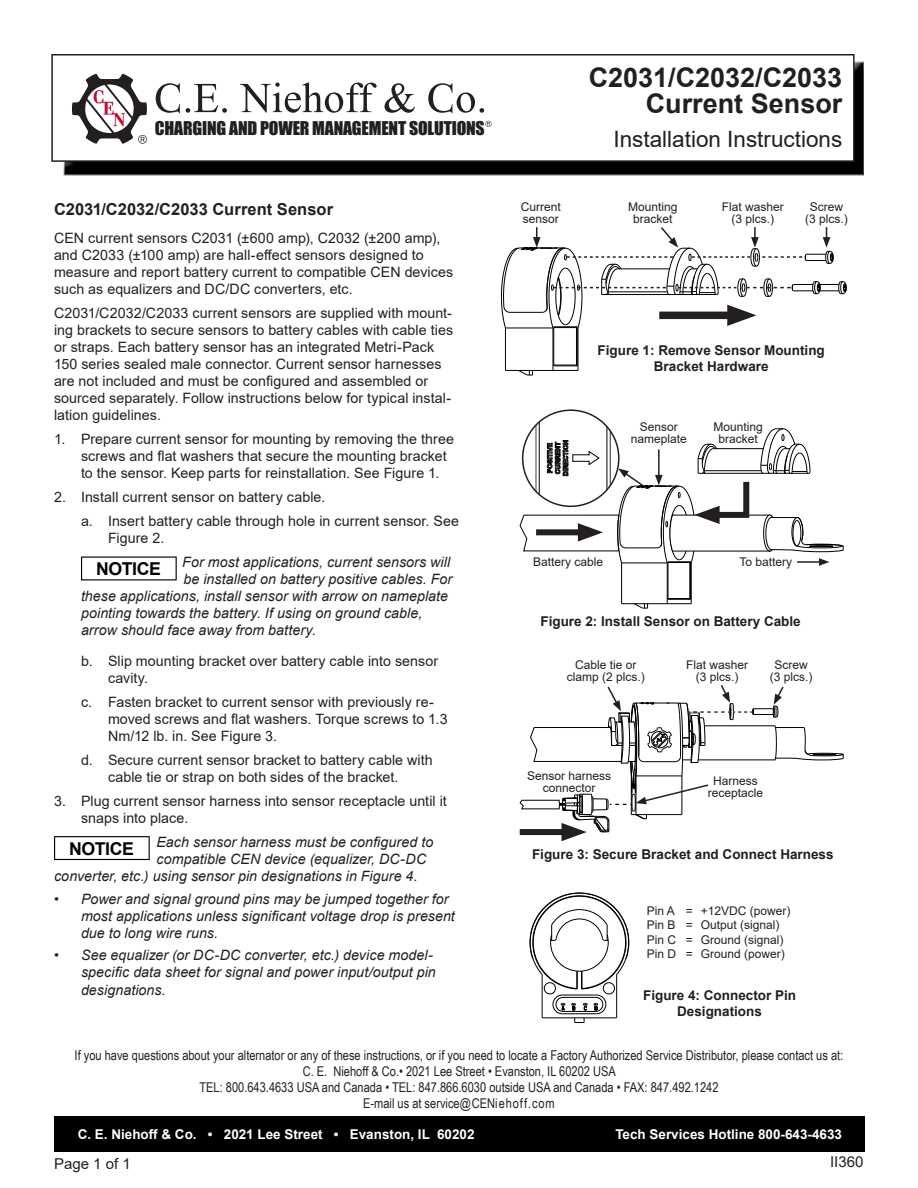
<style>
.page{position:relative;width:918px;height:1188px;background:#fff}
.page>*{position:absolute;margin:0;border:0;box-sizing:border-box;transform-origin:0 0}
.t1{font:700 27px "Arial";color:#231f20}
.t2{font:22.5px "Arial";color:#231f20}
.t3{font:700 17.7px "Arial";letter-spacing:-.025em;color:#000}
.t4{font:17.55px "Impact";letter-spacing:-.01em;color:#231f20}
.Section_Header{font:700 16.5px "Arial";color:#231f20}
.Document_number{font:15px "Arial";color:#231f20}
.Intro_Paragraph{font:14.25px/17.1px "Arial";letter-spacing:.005em;color:#231f20}
.Notice_Text_Wrapped{font:italic 14.25px/17.1px "Arial";letter-spacing:.005em;color:#231f20}
.t5{font:13.5px/16.2px "Arial Narrow";color:#231f20;text-align:center}
.Figure_Text{font:700 13.5px/16.2px "Arial";color:#231f20;text-align:center}
.t6{font:700 13.5px "Arial";color:#fff}
.Callout_text{font:12px/12px "Arial";color:#231f20;text-align:center}
</style>
<div class="page">
<div style="left:61px;top:62px;width:804px;height:115px;background:#231f20;opacity:.75"></div>
<div style="left:52px;top:55px;width:802px;height:106px;background:#fff"></div>
<div style="left:51px;top:54px;width:804px;height:108px;border:2px solid #231f20"></div>
<svg style="left:72px;top:74px;width:75px;height:70px"></svg>
<svg style="left:156px;top:83px;width:24px;height:30px"></svg>
<svg style="left:186px;top:84px;width:41px;height:29px"></svg>
<svg style="left:240px;top:83px;width:137px;height:30px"></svg>
<svg style="left:385px;top:83px;width:30px;height:30px"></svg>
<svg style="left:428px;top:83px;width:56px;height:30px"></svg>
<svg style="left:485px;top:121px;width:7px;height:6px"></svg>
<div style="left:54px;top:1116px;width:811px;height:36px;background:#000"></div>
<svg style="left:54px;top:836px;width:96px;height:24px"></svg>
<svg style="left:81px;top:557px;width:96px;height:23px"></svg>
<hr style="left:505px;top:370px;width:73px;height:1px;background:#000">
<hr style="left:578px;top:328px;width:1px;height:42px;background:#000">
<hr style="left:577px;top:327px;width:1px;height:39px;background:#000">
<hr style="left:576px;top:328px;width:1px;height:37px;background:#000">
<hr style="left:553px;top:328px;width:1px;height:42px;background:#000">
<svg style="left:518px;top:370px;width:15px;height:6px"></svg>
<hr style="left:505px;top:328px;width:1px;height:42px;background:#000">
<svg style="left:554px;top:364px;width:24px;height:3px"></svg>
<svg style="left:501px;top:227px;width:346px;height:125px"></svg>
<svg style="left:530px;top:893px;width:99px;height:130px"></svg>
<svg style="left:520px;top:685px;width:324px;height:156px"></svg>
<hr style="left:535px;top:410px;width:1px;height:96px;background:#000">
<hr style="left:539px;top:410px;width:1px;height:96px;background:#000">
<hr style="left:606px;top:410px;width:1px;height:96px;background:#000">
<hr style="left:610px;top:410px;width:1px;height:96px;background:#000">
<hr style="left:622px;top:603px;width:69px;height:1px;background:#000">
<hr style="left:691px;top:563px;width:1px;height:41px;background:#000">
<hr style="left:690px;top:563px;width:1px;height:36px;background:#000">
<hr style="left:668px;top:562px;width:1px;height:37px;background:#000">
<hr style="left:667px;top:563px;width:1px;height:41px;background:#000">
<svg style="left:633px;top:603px;width:15px;height:6px"></svg>
<hr style="left:621px;top:563px;width:1px;height:41px;background:#000">
<svg style="left:668px;top:598px;width:23px;height:2px"></svg>
<svg style="left:520px;top:428px;width:324px;height:144px"></svg>
<p class="t4" style="left:155px;top:115px;width:331px">CHARGING AND POWER MANAGEMENT SOLUTIONS</p>
<p class="Section_Header" style="left:54px;top:197px;width:281px">C2031/C2032/C2033 Current Sensor</p>
<p class="Intro_Paragraph" style="left:54px;top:229px;width:401px">CEN current sensors C2031 (±600 amp), C2032 (±200 amp), and C2033 (±100 amp) are hall-effect sensors designed to measure and report battery current to compatible CEN devices such as equalizers and DC/DC converters, etc.</p>
<p class="Intro_Paragraph" style="left:54px;top:304px;width:401px">C2031/C2032/C2033 current sensors are supplied with mount&shy;ing brackets to secure sensors to battery cables with cable ties or straps. Each battery sensor has an integrated Metri-Pack 150 series sealed male connector. Current sensor harnesses are not included and must be configured and assembled or sourced separately. Follow instructions below for typical instal&shy;lation guidelines.</p>
<p class="Intro_Paragraph" style="left:81px;top:431px;width:374px;text-indent:-27px">1. Prepare current sensor for mounting by removing the three screws and flat washers that secure the mounting bracket to the sensor. Keep parts for reinstallation. See Figure 1.</p>
<p class="Intro_Paragraph" style="left:54px;top:489px;width:273px">2. Install current sensor on battery cable.</p>
<p class="Intro_Paragraph" style="left:108px;top:512px;width:353px;text-indent:-27px">a. Insert battery cable through hole in current sensor. See<br>Figure 2.</p>
<p class="Notice_Text_Wrapped" style="left:182px;top:554px;width:270px">For most applications, current sensors will</p>
<p class="Notice_Text_Wrapped" style="left:183px;top:571px;width:270px">be installed on battery positive cables. For</p>
<p class="Notice_Text_Wrapped" style="left:81px;top:588px;width:369px">these applications, install sensor with arrow on nameplate</p>
<p class="Notice_Text_Wrapped" style="left:81px;top:605px;width:343px">pointing towards the battery. If using on ground cable,</p>
<p class="Notice_Text_Wrapped" style="left:81px;top:622px;width:237px">arrow should face away from battery.</p>
<p class="Intro_Paragraph" style="left:108px;top:652px;width:332px;text-indent:-27px">b. Slip mounting bracket over battery cable into sensor cavity.</p>
<p class="Intro_Paragraph" style="left:108px;top:693px;width:341px;text-indent:-27px">c. Fasten bracket to current sensor with previously re&shy;moved screws and flat washers. Torque screws to 1.3<br>Nm/12 lb. in. See Figure 3.</p>
<p class="Intro_Paragraph" style="left:81px;top:751px;width:353px;text-align:center">d. Secure current sensor bracket to battery cable with cable tie or strap on both sides of the bracket.</p>
<p class="Intro_Paragraph" style="left:81px;top:792px;width:367px;text-indent:-27px">3. Plug current sensor harness into sensor receptacle until it snaps into place.</p>
<p class="t3" style="left:69px;top:837px;width:66px">NOTICE</p>
<p class="Notice_Text_Wrapped" style="left:156px;top:834px;width:278px">Each sensor harness must be configured to</p>
<p class="Notice_Text_Wrapped" style="left:156px;top:851px;width:271px">compatible CEN device (equalizer, DC-DC</p>
<p class="Notice_Text_Wrapped" style="left:54px;top:868px;width:365px">converter, etc.) using sensor pin designations in Figure 4.</p>
<p class="Notice_Text_Wrapped" style="left:81px;top:890px;width:375px;text-indent:-27px">• Power and signal ground pins may be jumped together for most applications unless significant voltage drop is present due to long wire runs.</p>
<p class="Notice_Text_Wrapped" style="left:81px;top:947px;width:356px;text-indent:-27px">• See equalizer (or DC-DC converter, etc.) device model&shy;specific data sheet for signal and power input/output pin designations.</p>
<p class="t3" style="left:96px;top:557px;width:66px">NOTICE</p>
<p class="t1" style="left:589px;top:59px;width:255px">C2031/C2032/C2033</p>
<p class="t1" style="left:646px;top:84px;width:198px">Current Sensor</p>
<p class="t2" style="left:613px;top:123px;width:230px">Installation Instructions</p>
<p class="Callout_text" style="left:521px;top:201px;width:42px;text-align:left">Current sensor</p>
<p class="Callout_text" style="left:628px;top:201px;width:51px">Mounting bracket</p>
<p class="Callout_text" style="left:722px;top:201px;width:64px">Flat washer</p>
<p class="Callout_text" style="left:731px;top:213px;width:44px">(3 plcs.)</p>
<p class="Callout_text" style="left:810px;top:201px;width:35px">Screw</p>
<p class="Callout_text" style="left:805px;top:213px;width:44px">(3 plcs.)</p>
<p class="Figure_Text" style="left:598px;top:343px;width:229px">Figure 1: Remove Sensor Mounting<br>Bracket Hardware</p>
<p class="Callout_text" style="left:631px;top:421px;width:58px">Sensor nameplate</p>
<p class="Callout_text" style="left:713px;top:421px;width:51px">Mounting bracket</p>
<p class="Callout_text" style="left:533px;top:556px;width:72px">Battery cable</p>
<p class="Callout_text" style="left:739px;top:556px;width:54px">To battery</p>
<p class="Figure_Text" style="left:540px;top:613px;width:262px">Figure 2: Install Sensor on Battery Cable</p>
<p class="Callout_text" style="left:567px;top:659px;width:80px">Cable tie or clamp (2 plcs.)</p>
<p class="Callout_text" style="left:527px;top:769px;width:86px">Sensor harness connector</p>
<p class="Callout_text" style="left:686px;top:659px;width:64px">Flat washer</p>
<p class="Callout_text" style="left:696px;top:671px;width:44px">(3 plcs.)</p>
<p class="Callout_text" style="left:774px;top:659px;width:35px">Screw</p>
<p class="Callout_text" style="left:770px;top:671px;width:44px">(3 plcs.)</p>
<p class="Callout_text" style="left:708px;top:775px;width:57px">Harness receptacle</p>
<p class="Figure_Text" style="left:532px;top:846px;width:303px">Figure 3: Secure Bracket and Connect Harness</p>
<p class="Callout_text" style="left:647px;top:905px;width:145px">Pin A = +12VDC (power)</p>
<p class="Callout_text" style="left:647px;top:919px;width:134px">Pin B = Output (signal)</p>
<p class="Callout_text" style="left:647px;top:933px;width:138px">Pin C = Ground (signal)</p>
<p class="Callout_text" style="left:647px;top:948px;width:140px">Pin D = Ground (power)</p>
<p class="Figure_Text" style="left:643px;top:988px;width:155px">Figure 4: Connector Pin<br>Designations</p>
<p class="t5" style="left:75px;top:1046px;width:770px">If you have questions about your alternator or any of these instructions, or if you need to locate a Factory Authorized Service Distributor, please contact us at:<br>C. E. Niehoff &amp; Co.• 2021 Lee Street • Evanston, IL 60202 USA<br>TEL: 800.643.4633 USA and Canada • TEL: 847.866.6030 outside USA and Canada • FAX: 847.492.1242<br>E-mail us at service@CENiehoff.com</p>
<p class="t6" style="left:78px;top:1125px;width:398px">C. E. Niehoff &amp; Co. • 2021 Lee Street • Evanston, IL 60202</p>
<p class="t6" style="left:615px;top:1125px;width:228px">Tech Services Hotline 800-643-4633</p>
<p class="Document_number" style="left:54px;top:1154px;width:78px">Page 1 of 1</p>
<p class="Document_number" style="left:830px;top:1151px;width:35px">II360</p>
<p class="Document_number" style="left:829px;top:1154px;width:37px">II59B</p>
</div>
